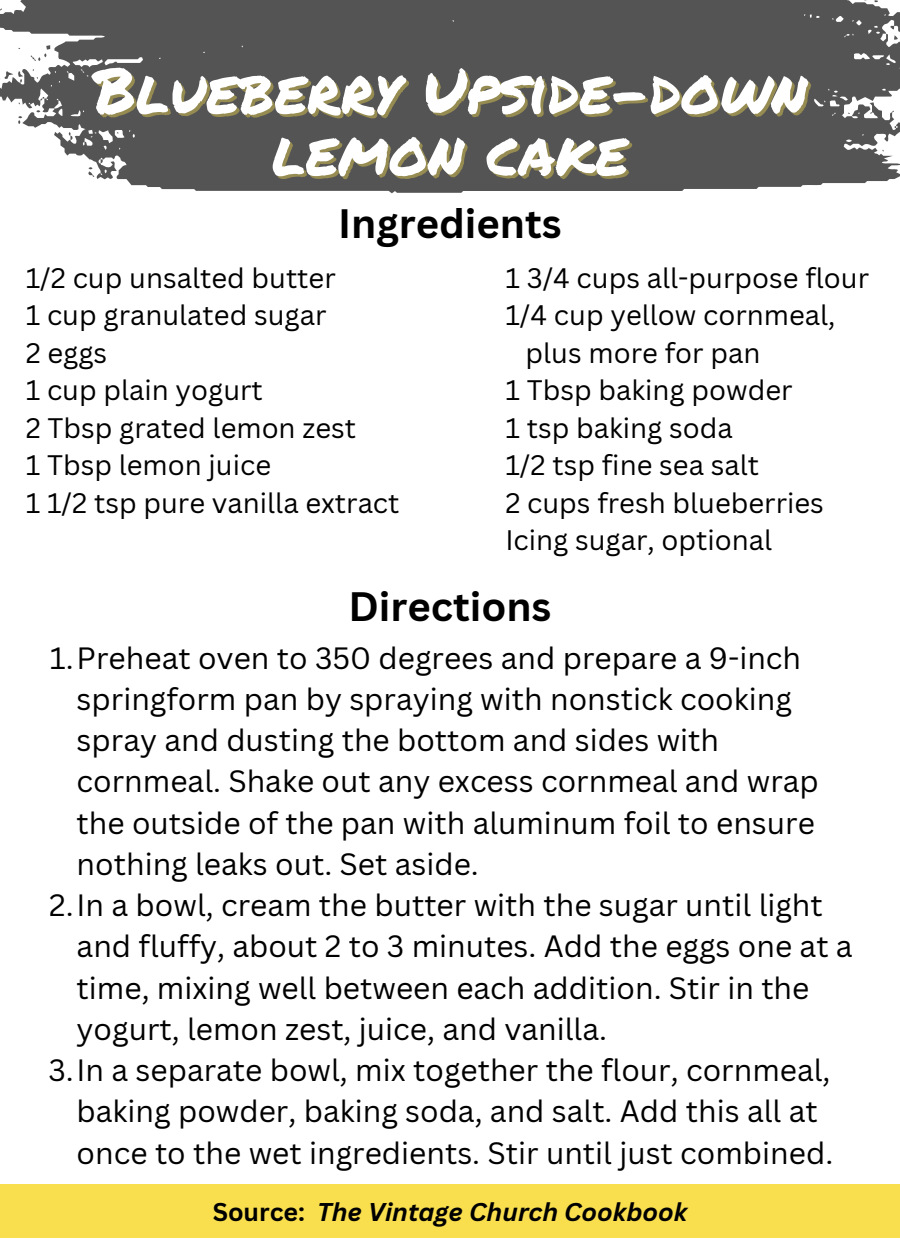
<style>
.page{position:relative;width:900px;height:1260px;background:#fff}
.page>*{position:absolute;margin:0;border:0;box-sizing:border-box;transform-origin:0 0}
.t1{font:62.5px "Permanent Marker";color:#fff}
.t2{font:700 40px "Canva Sans";color:#000}
.t3{font:30px/41.2px "Canva Sans";color:#000}
.t4{font:27.5px/37.5px "Canva Sans";color:#000}
.t5{font:italic 700 25px "Canva Sans";color:#000}
.s1{font-style:normal}
</style>
<div class="page">
<svg style="left:0;top:0;width:900px;height:193px;background:#646464"></svg>
<svg style="left:890px;top:25px;width:8px;height:15px"></svg>
<svg style="left:68px;top:132px;width:5px;height:8px"></svg>
<svg style="left:18px;top:116px;width:4px;height:8px"></svg>
<svg style="left:36px;top:110px;width:4px;height:3px"></svg>
<svg style="left:0;top:71px;width:23px;height:12px"></svg>
<svg style="left:0;top:8px;width:3px;height:4px"></svg>
<svg style="left:30px;top:45px;width:20px;height:17px"></svg>
<svg style="left:40px;top:97px;width:4px;height:4px"></svg>
<svg style="left:88px;top:167px;width:6px;height:11px"></svg>
<div style="left:0;top:1184px;width:900px;height:54px;background:#f9df4e"></div>
<p class="t1" style="left:93px;top:44px;width:715px">Blueberry Upside-down</p>
<h1 class="t1" style="left:272px;top:106px;width:357px">lemon cake</h1>
<h2 class="t2" style="left:338px;top:195px;width:225px">Ingredients</h2>
<h3 class="t4" style="left:26px;top:258px;width:375px">1/2 cup unsalted butter<br>1 cup granulated sugar<br>2 eggs<br>1 cup plain yogurt<br>2 Tbsp grated lemon zest<br>1 Tbsp lemon juice<br>1 1/2 tsp pure vanilla extract</h3>
<p class="t4" style="left:505px;top:258px;width:365px">1 3/4 cups all-purpose flour</p>
<p class="t4" style="left:505px;top:296px;width:332px">1/4 cup yellow cornmeal,</p>
<p class="t4" style="left:526px;top:333px;width:236px">plus more for pan</p>
<p class="t4" style="left:505px;top:371px;width:289px">1 Tbsp baking powder</p>
<p class="t4" style="left:505px;top:408px;width:229px">1 tsp baking soda</p>
<p class="t4" style="left:505px;top:446px;width:255px">1/2 tsp fine sea salt</p>
<p class="t4" style="left:505px;top:483px;width:320px">2 cups fresh blueberries</p>
<p class="t4" style="left:505px;top:521px;width:268px">Icing sugar, optional</p>
<h3 class="t2" style="left:348px;top:578px;width:205px">Directions</h3>
<h2 class="t3" style="left:77px;top:636px;width:744px;text-indent:-27px">1.Preheat oven to 350 degrees and prepare a 9-inch springform pan by spraying with nonstick cooking spray and dusting the bottom and sides with cornmeal. Shake out any excess cornmeal and wrap the outside of the pan with aluminum foil to ensure nothing leaks out. Set aside.</h2>
<p class="t3" style="left:77px;top:884px;width:778px;text-indent:-27px">2.In a bowl, cream the butter with the sugar until light and fluffy, about 2 to 3 minutes. Add the eggs one at a time, mixing well between each addition. Stir in the yogurt, lemon zest, juice, and vanilla.</p>
<p class="t3" style="left:77px;top:1049px;width:758px;text-indent:-28px">3.In a separate bowl, mix together the flour, cornmeal, baking powder, baking soda, and salt. Add this all at once to the wet ingredients. Stir until just combined.</p>
<p class="t5" style="left:213px;top:1194px;width:476px"><span class="s1">Source:</span> The Vintage Church Cookbook</p>
</div>
